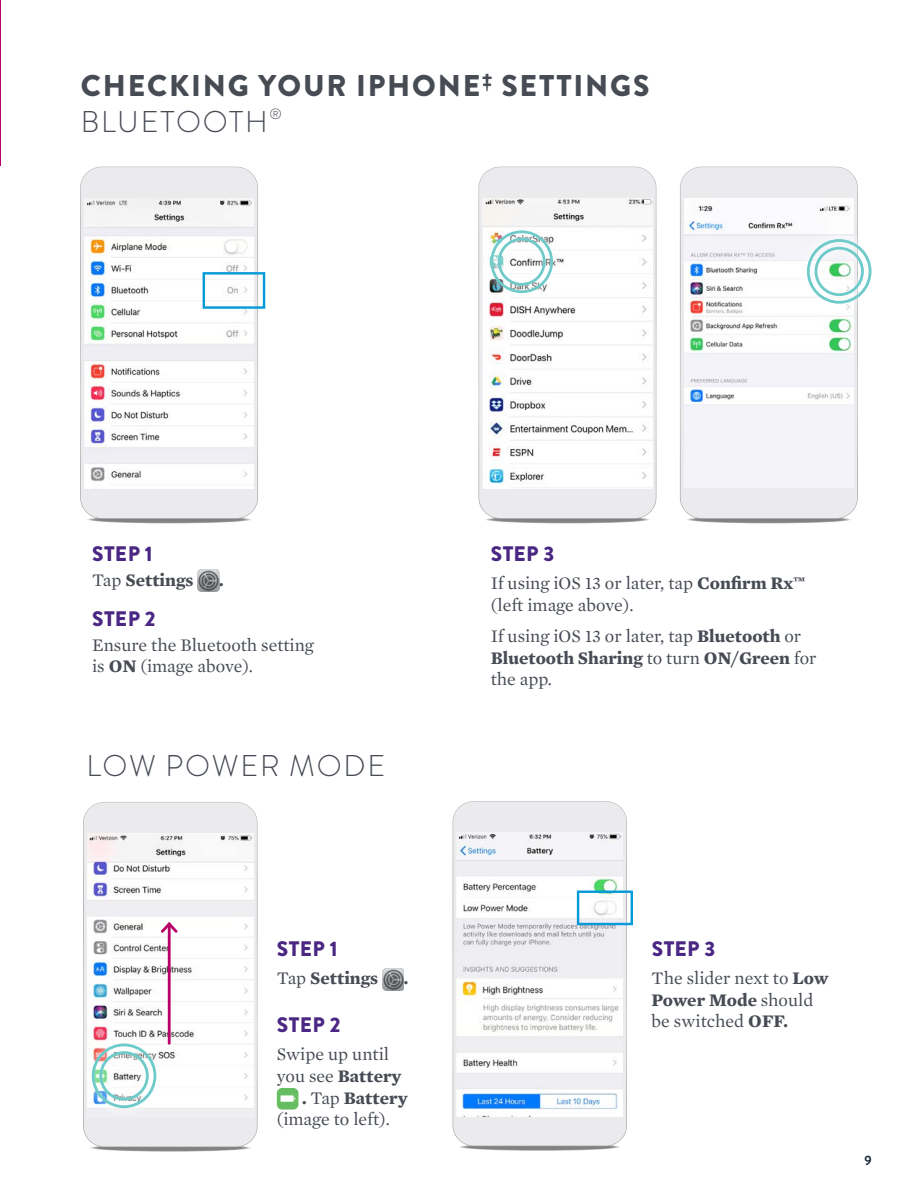
<style>
.page{position:relative;width:918px;height:1188px;background:#fff}
.page>*{position:absolute;margin:0;border:0;box-sizing:border-box;transform-origin:0 0}
.H2-Header_Light{font:900 30px/36px "Brandon Grotesque";letter-spacing:.06em;color:#464b54}
.H2-Header_Light-2{font:300 30px "Brandon Grotesque";letter-spacing:.06em;color:#464b54}
.t1{font:900 21px "Brandon Grotesque";letter-spacing:.02em;color:#4a2783}
.t2{font:18px/21.6px "Mercury Text G1";color:#464b54}
.t3{font:700 18px "Mercury Text G1";color:#464b54}
.t4{font:700 13.5px "Brandon Grotesque";color:#172938}
.s1{font-weight:300}
.s2{font-weight:400}
.s3{font-weight:700}
</style>
<div class="page">
<hr style="left:0;top:0;width:1px;height:166px;background:#b7036a">
<svg style="left:87px;top:516px;width:164px;height:8px"></svg>
<div style="left:88px;top:516px;width:162px;height:7px;background:#d9d9d9;border-radius:50%"></div>
<div style="left:90px;top:516px;width:158px;height:7px;background:#bebfbe;border-radius:50%"></div>
<div style="left:91px;top:516px;width:156px;height:7px;background:#b3b3b2;border-radius:50%"></div>
<div style="left:92px;top:516px;width:154px;height:7px;background:#afafae;border-radius:50%"></div>
<div style="left:94px;top:517px;width:150px;height:6px;background:#a7a7a7;border-radius:50%"></div>
<svg style="left:95px;top:517px;width:149px;height:6px"></svg>
<svg style="left:95px;top:517px;width:148px;height:5px"></svg>
<hr style="left:101px;top:518px;width:136px;height:4px;background:#818281;border-radius:50%">
<hr style="left:102px;top:518px;width:134px;height:3px;background:#040503;border-radius:50%">
<hr style="left:108px;top:519px;width:122px;height:2px;background:#040503;border-radius:50%">
<svg style="left:113px;top:519px;width:112px;height:1px"></svg>
<div style="left:81px;top:167px;width:176px;height:351px;background:#ebebed;border-radius:21px"></div>
<img style="left:85px;top:199px;width:169px;height:289px">
<svg style="left:485px;top:516px;width:165px;height:8px"></svg>
<div style="left:486px;top:516px;width:163px;height:7px;background:#dfdfdf;border-radius:50%"></div>
<svg style="left:487px;top:516px;width:161px;height:7px"></svg>
<div style="left:489px;top:516px;width:157px;height:7px;background:#b9b9b8;border-radius:50%"></div>
<div style="left:490px;top:516px;width:155px;height:7px;background:#aeaead;border-radius:50%"></div>
<svg style="left:491px;top:516px;width:153px;height:7px"></svg>
<svg style="left:493px;top:517px;width:149px;height:6px"></svg>
<svg style="left:494px;top:517px;width:147px;height:5px"></svg>
<hr style="left:501px;top:518px;width:133px;height:3px;background:#040503;border-radius:50%">
<hr style="left:507px;top:519px;width:121px;height:2px;background:#040503;border-radius:50%">
<svg style="left:512px;top:519px;width:111px;height:1px"></svg>
<div style="left:479px;top:167px;width:177px;height:351px;background:#ebebed;border-radius:21px"></div>
<img style="left:483px;top:199px;width:169px;height:289px">
<svg style="left:687px;top:516px;width:164px;height:8px"></svg>
<div style="left:691px;top:516px;width:156px;height:7px;background:#b3b3b2;border-radius:50%"></div>
<div style="left:692px;top:516px;width:154px;height:7px;background:#adadac;border-radius:50%"></div>
<svg style="left:694px;top:517px;width:149px;height:6px"></svg>
<svg style="left:695px;top:517px;width:147px;height:5px"></svg>
<hr style="left:701px;top:518px;width:136px;height:4px;background:#818281;border-radius:50%">
<hr style="left:702px;top:518px;width:134px;height:3px;background:#040503;border-radius:50%">
<hr style="left:708px;top:519px;width:122px;height:2px;background:#040503;border-radius:50%">
<svg style="left:713px;top:519px;width:112px;height:1px"></svg>
<div style="left:681px;top:167px;width:176px;height:351px;background:#ebebed;border-radius:21px"></div>
<div style="left:203px;top:272px;width:62px;height:37px;border:2px solid #069ad9"></div>
<div style="left:482px;top:222px;width:79px;height:79px;background:#fff;opacity:.75"></div>
<svg style="left:492px;top:232px;width:60px;height:60px;fill:#fafbfa"></svg>
<div style="left:490px;top:230px;width:63px;height:63px;border:3px solid #6fcaca;border-radius:50%"></div>
<div style="left:498px;top:238px;width:48px;height:48px;border:3px solid #6fcaca;border-radius:50%"></div>
<img style="left:382px;top:968px;width:22px;height:22px">
<div style="left:277px;top:1088px;width:21px;height:22px;background:#67be62;border-radius:5px"></div>
<div style="left:281px;top:1095px;width:13px;height:7px;background:#fff"></div>
<div style="left:88px;top:1144px;width:164px;height:8px;background:#fafafa;border-radius:50%"></div>
<div style="left:89px;top:1144px;width:163px;height:8px;background:#f6f6f6;border-radius:50%"></div>
<svg style="left:92px;top:1144px;width:157px;height:8px"></svg>
<div style="left:92px;top:1144px;width:156px;height:7px;background:#cdcecd;border-radius:50%"></div>
<div style="left:93px;top:1144px;width:154px;height:7px;background:#b5b5b4;border-radius:50%"></div>
<div style="left:94px;top:1145px;width:153px;height:6px;background:#acacab;border-radius:50%"></div>
<div style="left:95px;top:1145px;width:151px;height:6px;background:#a3a3a3;border-radius:50%"></div>
<div style="left:96px;top:1145px;width:149px;height:6px;background:#9b9b9b;border-radius:50%"></div>
<div style="left:97px;top:1145px;width:147px;height:6px;background:#969796;border-radius:50%"></div>
<div style="left:97px;top:1145px;width:146px;height:6px;background:#919291;border-radius:50%"></div>
<div style="left:98px;top:1145px;width:144px;height:6px;background:#8d8e8d;border-radius:50%"></div>
<div style="left:99px;top:1145px;width:143px;height:6px;background:#818281;border-radius:50%"></div>
<hr style="left:107px;top:1146px;width:127px;height:3px;background:#040503;border-radius:50%">
<svg style="left:123px;top:1148px;width:95px;height:1px"></svg>
<svg style="left:83px;top:802px;width:175px;height:345px"></svg>
<div style="left:84px;top:802px;width:173px;height:344px;background:#ebebed;border-radius:21px"></div>
<img style="left:87px;top:833px;width:166px;height:275px">
<div style="left:84px;top:1035px;width:81px;height:81px;background:#fff;opacity:.75"></div>
<svg style="left:93px;top:1045px;width:62px;height:62px;fill:#fafbfa"></svg>
<div style="left:92px;top:1044px;width:64px;height:64px;border:3px solid #6fcaca;border-radius:50%"></div>
<div style="left:99px;top:1051px;width:50px;height:49px;border:3px solid #6fcaca;border-radius:50%"></div>
<div style="left:458px;top:1143px;width:164px;height:8px;background:#f5f5f5;border-radius:50%"></div>
<div style="left:459px;top:1143px;width:162px;height:8px;background:#f0f0f0;border-radius:50%"></div>
<div style="left:459px;top:1143px;width:161px;height:8px;background:#e9e9e9;border-radius:50%"></div>
<svg style="left:462px;top:1143px;width:156px;height:8px"></svg>
<div style="left:463px;top:1144px;width:153px;height:6px;background:#aaa;border-radius:50%"></div>
<div style="left:464px;top:1144px;width:151px;height:6px;background:#9f9f9f;border-radius:50%"></div>
<div style="left:465px;top:1144px;width:149px;height:6px;background:#999a99;border-radius:50%"></div>
<div style="left:466px;top:1144px;width:148px;height:6px;background:#939493;border-radius:50%"></div>
<div style="left:467px;top:1144px;width:146px;height:6px;background:#8d8e8d;border-radius:50%"></div>
<div style="left:468px;top:1144px;width:144px;height:6px;background:#888988;border-radius:50%"></div>
<div style="left:469px;top:1144px;width:141px;height:6px;background:#818281;border-radius:50%"></div>
<hr style="left:477px;top:1145px;width:126px;height:3px;background:#040503;border-radius:50%">
<hr style="left:484px;top:1147px;width:111px;height:1px;background:#040503;border-radius:50%">
<svg style="left:485px;top:1147px;width:109px;height:1px"></svg>
<div style="left:453px;top:802px;width:173px;height:344px;background:#ebebed;border-radius:21px"></div>
<img style="left:457px;top:832px;width:166px;height:284px">
<div style="left:577px;top:891px;width:56px;height:34px;border:2px solid #069ad9"></div>
<img style="left:197px;top:570px;width:22px;height:22px">
<hr style="left:168px;top:924px;width:3px;height:119px;background:#b70369">
<svg style="left:158px;top:920px;width:22px;height:15px"></svg>
<img style="left:684px;top:198px;width:169px;height:290px">
<div style="left:799px;top:231px;width:81px;height:81px;background:#fff;opacity:.75"></div>
<svg style="left:808px;top:241px;width:62px;height:61px;fill:#f7f7fa"></svg>
<div style="left:807px;top:239px;width:65px;height:65px;border:3px solid #6fcaca;border-radius:50%"></div>
<div style="left:815px;top:247px;width:49px;height:49px;border:3px solid #6fcaca;border-radius:50%"></div>
<p class="H2-Header_Light" style="left:81px;top:68px;width:570px">CHECKING YOUR IPHONE<sup>‡</sup> SETTINGS<br><span class="s1">BLUETOOTH</span><sup>®</sup></p>
<p class="t1" style="left:92px;top:539px;width:62px">STEP 1</p>
<p class="t3" style="left:92px;top:566px;width:103px"><span class="s2">Tap</span> Settings</p>
<p class="t3" style="left:219px;top:566px;width:6px">.</p>
<p class="t1" style="left:92px;top:604px;width:65px">STEP 2</p>
<p class="t2" style="left:92px;top:633px;width:223px">Ensure the Bluetooth setting is <span class="s3">ON</span> (image above).</p>
<p class="H2-Header_Light-2" style="left:86px;top:745px;width:301px">LOW POWER MODE</p>
<p class="t1" style="left:277px;top:934px;width:62px">STEP 1</p>
<p class="t3" style="left:277px;top:964px;width:103px"><span class="s2">Tap</span> Settings</p>
<p class="t3" style="left:404px;top:964px;width:6px">.</p>
<p class="t1" style="left:277px;top:1010px;width:65px">STEP 2</p>
<p class="t2" style="left:277px;top:1043px;width:114px">Swipe up until</p>
<p class="t3" style="left:277px;top:1062px;width:126px"><span class="s2">you see</span> Battery</p>
<p class="t3" style="left:302px;top:1084px;width:107px">. <span class="s2">Tap</span> Battery</p>
<p class="t2" style="left:277px;top:1107px;width:115px">(image to left).</p>
<p class="t1" style="left:491px;top:539px;width:65px">STEP 3</p>
<p class="t2" style="left:491px;top:571px;width:316px">If using iOS 13 or later, tap <span class="s3">Confirm Rx</span><sup>™ </sup>(left image above).</p>
<p class="t2" style="left:491px;top:625px;width:327px">If using iOS 13 or later, tap <span class="s3">Bluetooth</span> or<br><span class="s3">Bluetooth Sharing</span> to turn <span class="s3">ON/Green</span> for the app.</p>
<p class="t1" style="left:652px;top:934px;width:65px">STEP 3</p>
<p class="t2" style="left:652px;top:966px;width:179px">The slider next to <span class="s3">Low<br>Power Mode</span> should be switched <span class="s3">OFF.</span></p>
<p class="t4" style="left:864px;top:1151px;width:9px">9</p>
</div>
